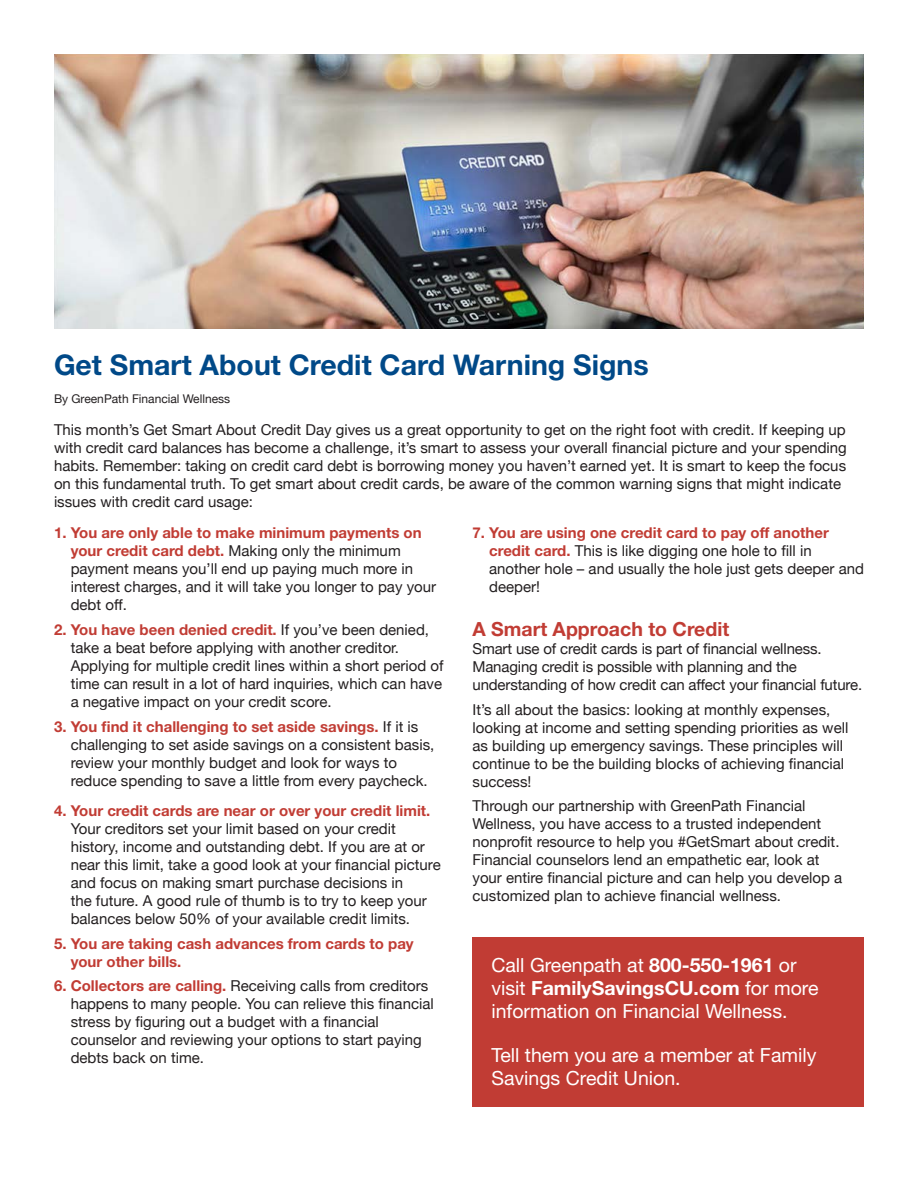
<style>
.page{position:relative;width:918px;height:1188px;background:#fff}
.page>*{position:absolute;margin:0;border:0;box-sizing:border-box;transform-origin:0 0}
.t1{font:700 28.5px "Helvetica Neue LT";color:#004988}
.t2{font:19.5px/23.4px "Helvetica Neue LT";color:#fff}
.t3{font:700 19.5px "Helvetica Neue LT";color:#c13c34}
.t4{font:15px/18px "Helvetica Neue";color:#231f20}
.t5{font:700 15px/18px "Helvetica Neue LT";color:#c13c34}
.t6{font:12px "Helvetica Neue";color:#231f20}
.s1{font-family:"Helvetica Neue LT";font-weight:700;color:#c13c34}
.s2{font-family:"Helvetica Neue";font-weight:400;color:#231f20}
.s3{font-weight:700}
</style>
<div class="page">
<img style="left:54px;top:54px;width:810px;height:274px">
<div style="left:472px;top:938px;width:392px;height:169px;background:#c13c34"></div>
<h1 class="t1" style="left:54px;top:348px;width:596px">Get Smart About Credit Card Warning Signs</h1>
<p class="t6" style="left:54px;top:390px;width:178px">By GreenPath Financial Wellness</p>
<p class="t4" style="left:54px;top:421px;width:794px">This month’s Get Smart About Credit Day gives us a great opportunity to get on the right foot with credit. If keeping up with credit card balances has become a challenge, it’s smart to assess your overall financial picture and your spending habits. Remember: taking on credit card debt is borrowing money you haven’t earned yet. It is smart to keep the focus on this fundamental truth. To get smart about credit cards, be aware of the common warning signs that might indicate issues with credit card usage:</p>
<p class="t5" style="left:54px;top:524px;width:369px">1. You are only able to make minimum payments on</p>
<p class="t4" style="left:71px;top:543px;width:367px"><span class="s1">your credit card debt.</span> Making only the minimum payment means you’ll end up paying much more in interest charges, and it will take you longer to pay your debt off.</p>
<p class="t5" style="left:54px;top:620px;width:377px">2. You have been denied credit. <span class="s2">If you’ve been denied,</span></p>
<p class="t4" style="left:71px;top:640px;width:374px">take a beat before applying with another creditor.<br>Applying for multiple credit lines within a short period of time can result in a lot of hard inquiries, which can have a negative impact on your credit score.</p>
<p class="t5" style="left:54px;top:717px;width:366px">3. You find it challenging to set aside savings. <span class="s2">If it is</span></p>
<p class="t4" style="left:71px;top:736px;width:365px">challenging to set aside savings on a consistent basis, review your monthly budget and look for ways to reduce spending to save a little from every paycheck.</p>
<p class="t5" style="left:54px;top:801px;width:378px">4. Your credit cards are near or over your credit limit.</p>
<p class="t4" style="left:71px;top:821px;width:372px">Your creditors set your limit based on your credit history, income and outstanding debt. If you are at or near this limit, take a good look at your financial picture and focus on making smart purchase decisions in<br>the future. A good rule of thumb is to try to keep your balances below 50% of your available credit limits.</p>
<p class="t5" style="left:71px;top:934px;width:345px;text-indent:-17px">5. You are taking cash advances from cards to pay your other bills.</p>
<p class="t4" style="left:71px;top:978px;width:365px;text-indent:-17px"><span class="s1">6. Collectors are calling.</span> Receiving calls from creditors happens to many people. You can relieve this financial stress by figuring out a budget with a financial counselor and reviewing your options to start paying debts back on time.</p>
<p class="t5" style="left:472px;top:524px;width:358px">7. You are using one credit card to pay off another</p>
<p class="t4" style="left:489px;top:543px;width:376px"><span class="s1">credit card.</span> This is like digging one hole to fill in another hole – and usually the hole just gets deeper and deeper!</p>
<h2 class="t3" style="left:472px;top:617px;width:258px">A Smart Approach to Credit</h2>
<p class="t4" style="left:472px;top:641px;width:391px">Smart use of credit cards is part of financial wellness.<br>Managing credit is possible with planning and the understanding of how credit can affect your financial future.</p>
<p class="t4" style="left:472px;top:701px;width:377px">It’s all about the basics: looking at monthly expenses, looking at income and setting spending priorities as well as building up emergency savings. These principles will continue to be the building blocks of achieving financial success!</p>
<p class="t4" style="left:472px;top:798px;width:371px">Through our partnership with GreenPath Financial Wellness, you have access to a trusted independent nonprofit resource to help you #GetSmart about credit.<br>Financial counselors lend an empathetic ear, look at your entire financial picture and can help you develop a customized plan to achieve financial wellness.</p>
<h2 class="t2" style="left:491px;top:953px;width:329px">Call Greenpath at <span class="s3">800-550-1961</span> or visit <span class="s3">FamilySavingsCU.com</span> for more information on Financial Wellness.</h2>
<h2 class="t2" style="left:491px;top:1043px;width:327px">Tell them you are a member at Family<br>Savings Credit Union.</h2>
</div>
